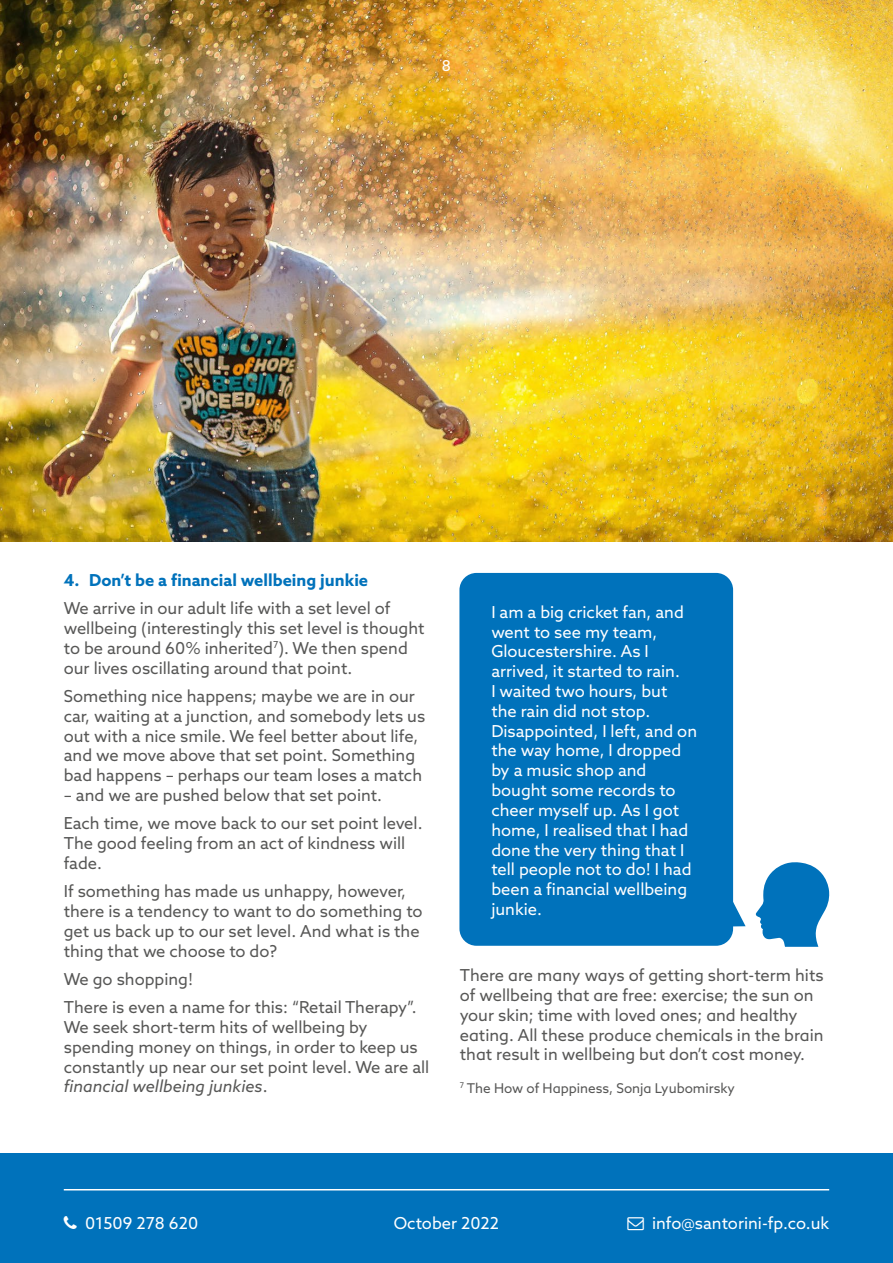
<style>
.page{position:relative;width:893px;height:1263px;background:#fff}
.page>*{position:absolute;margin:0;border:0;box-sizing:border-box;transform-origin:0 0}
.t1{font:16.5px/19.8px "Azo Sans";color:#575756}
.t2{font:16.5px/19.8px "Azo Sans";color:#fff}
.t3{font:700 16.5px "Azo Sans";color:#0072bb}
.t4{font:15px "Azo Sans";color:#fff}
.t5{font:13.5px "Azo Sans";color:#575756}
.s1{font-style:italic}
</style>
<div class="page">
<img style="left:0;top:0;width:893px;height:541px">
<div style="left:0;top:1153px;width:893px;height:110px;background:#0072bb"></div>
<hr style="left:64px;top:1189px;width:765px;height:1px;background:#fff">
<svg style="left:756px;top:862px;width:74px;height:85px"></svg>
<svg style="left:733px;top:887px;width:13px;height:40px"></svg>
<div style="left:459px;top:573px;width:274px;height:373px;background:#0072bb;border-radius:17px"></div>
<p class="t4" style="left:442px;top:56px;width:11px">8</p>
<p class="t3" style="left:64px;top:569px;width:306px">4. Don’t be a financial wellbeing junkie</p>
<p class="t1" style="left:64px;top:598px;width:362px">We arrive in our adult life with a set level of wellbeing (interestingly this set level is thought to be around 60% inherited<sup>7</sup>). We then spend our lives oscillating around that point.</p>
<p class="t1" style="left:64px;top:686px;width:363px">Something nice happens; maybe we are in our car, waiting at a junction, and somebody lets us out with a nice smile. We feel better about life, and we move above that set point. Something bad happens – perhaps our team loses a match</p>
<p class="t1" style="left:64px;top:781px;width:360px;line-height:28.3px">– and we are pushed below that set point.<br>Each time, we move back to our set point level.</p>
<p class="t1" style="left:64px;top:833px;width:343px">The good feeling from an act of kindness will fade.</p>
<p class="t1" style="left:64px;top:881px;width:360px">If something has made us unhappy, however, there is a tendency to want to do something to get us back up to our set level. And what is the thing that we choose to do?</p>
<p class="t1" style="left:64px;top:965px;width:354px;line-height:28.3px">We go shopping!<br>There is even a name for this: “Retail Therapy”.</p>
<p class="t1" style="left:64px;top:1017px;width:367px">We seek short-term hits of wellbeing by spending money on things, in order to keep us constantly up near our set point level. We are all <span class="s1">financial wellbeing junkies</span>.</p>
<p class="t2" style="left:491px;top:602px;width:207px">I am a big cricket fan, and went to see my team,<br>Gloucestershire. As I arrived, it started to rain.<br>I waited two hours, but<br>the rain did not stop.<br>Disappointed, I left, and on the way home, I dropped by a music shop and bought some records to cheer myself up. As I got home, I realised that I had done the very thing that I tell people not to do! I had been a financial wellbeing junkie.</p>
<p class="t1" style="left:460px;top:965px;width:365px">There are many ways of getting short-term hits of wellbeing that are free: exercise; the sun on your skin; time with loved ones; and healthy eating. All these produce chemicals in the brain that result in wellbeing but don’t cost money.</p>
<p class="t5" style="left:460px;top:1079px;width:277px"><sup>7</sup> The How of Happiness, Sonja Lyubomirsky</p>
<p class="t2" style="left:85px;top:1213px;width:115px">01509 278 620</p>
<p class="t2" style="left:652px;top:1213px;width:179px">info@santorini-fp.co.uk</p>
<p class="t2" style="left:394px;top:1213px;width:107px">October 2022</p>
</div>
